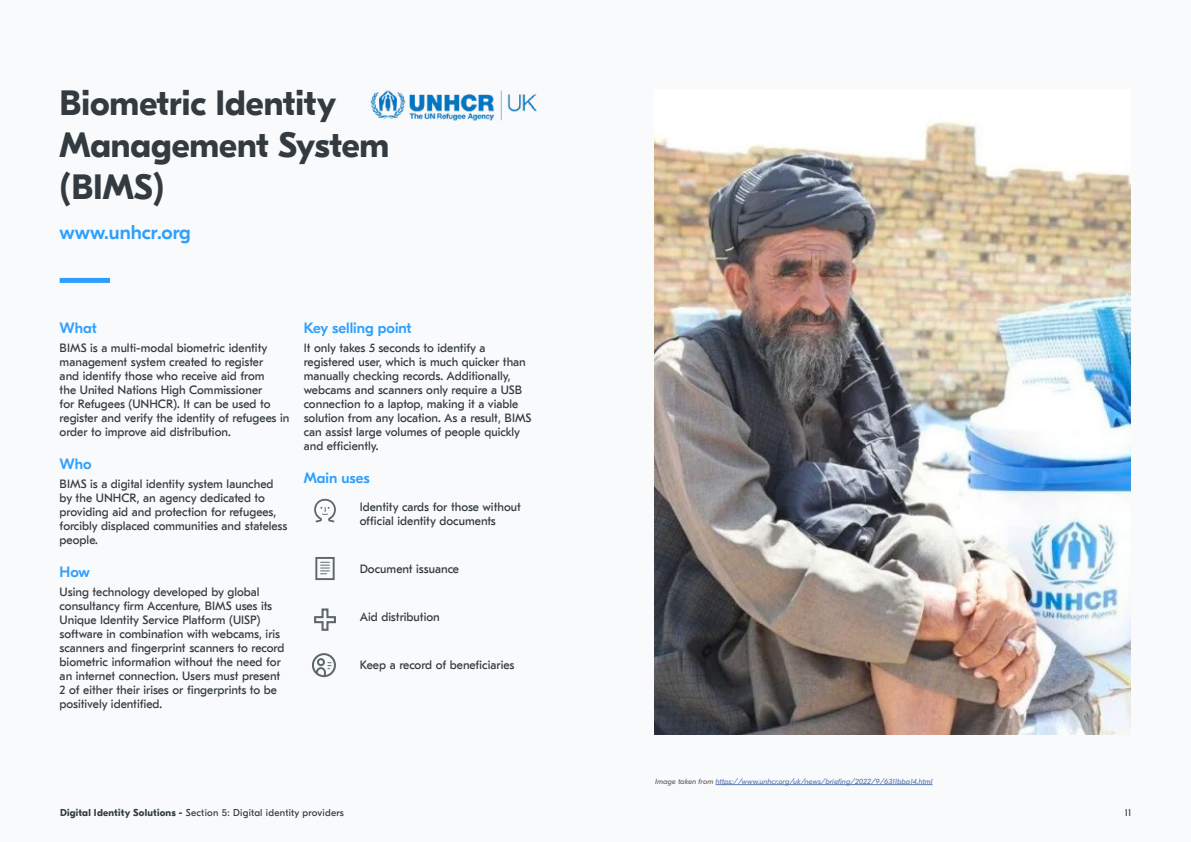
<style>
.page{position:relative;width:1191px;height:842px;background:#fff}
.page>*{position:absolute;margin:0;border:0;box-sizing:border-box;transform-origin:0 0}
.t1{font:700 35px/42px "GT Eesti Display";color:#333b40}
.t2{font:500 20px "GT Eesti Display";color:#2d9fff}
.t3{font:500 15px "GT Eesti Display";color:#2d9fff}
.t4{font:12px/14px "GT Eesti Text";color:#333b40}
.t5{font:10px "GT Eesti Display";letter-spacing:.025em;color:#333b40}
.t6{font:italic 7.5px "GT Eesti Display";color:#607cb4}
.s1{color:#646363}
.s2{font-weight:700}
</style>
<div class="page">
<div style="left:0;top:0;width:595px;height:842px;background:#f8fafb"></div>
<div style="left:595px;top:0;width:596px;height:842px;background:#f8fafb"></div>
<div style="left:60px;top:278px;width:50px;height:5px;background:#2d9fff"></div>
<hr style="left:715px;top:784px;width:217px;height:1px;background:#607cb4">
<img style="left:370px;top:90px;width:167px;height:31px">
<img style="left:655px;top:122px;width:476px;height:612px">
<svg style="left:314px;top:498px;width:22px;height:24px"></svg>
<svg style="left:315px;top:557px;width:20px;height:23px"></svg>
<svg style="left:314px;top:608px;width:22px;height:23px"></svg>
<svg style="left:312px;top:653px;width:24px;height:24px"></svg>
<h1 class="t1" style="left:60px;top:83px;width:331px">Biometric Identity<br>Management System (BIMS)</h1>
<h2 class="t2" style="left:60px;top:222px;width:133px">www.unhcr.org</h2>
<p class="t3" style="left:60px;top:320px;width:39px">What</p>
<p class="t4" style="left:60px;top:341px;width:231px">BIMS is a multi-modal biometric identity management system created to register<br>and identify those who receive aid from<br>the United Nations High Commissioner<br>for Refugees (UNHCR). It can be used to register and verify the identity of refugees in order to improve aid distribution.</p>
<p class="t3" style="left:60px;top:456px;width:33px">Who</p>
<p class="t4" style="left:60px;top:477px;width:229px">BIMS is a digital identity system launched by the UNHCR, an agency dedicated to providing aid and protection for refugees, forcibly displaced communities and stateless people.</p>
<p class="t3" style="left:60px;top:564px;width:32px">How</p>
<p class="t4" style="left:60px;top:585px;width:226px">Using technology developed by global consultancy firm Accenture, BIMS uses its Unique Identity Service Platform (UISP) software in combination with webcams, iris scanners and fingerprint scanners to record biometric information without the need for an internet connection. Users must present 2 of either their irises or fingerprints to be positively identified.</p>
<p class="t3" style="left:304px;top:320px;width:109px">Key selling point</p>
<p class="t4" style="left:304px;top:341px;width:229px">It only takes 5 seconds to identify a registered user, which is much quicker than manually checking records. Additionally, webcams and scanners only require a USB connection to a laptop, making it a viable solution from any location. As a result, BIMS can assist large volumes of people quickly and efficiently.</p>
<p class="t3" style="left:304px;top:470px;width:68px">Main uses</p>
<p class="t4" style="left:360px;top:500px;width:163px">Identity cards for those without official identity documents</p>
<p class="t4" style="left:360px;top:562px;width:101px">Document issuance</p>
<p class="t4" style="left:360px;top:610px;width:82px">Aid distribution</p>
<p class="t4" style="left:360px;top:658px;width:156px">Keep a record of beneficiaries</p>
<p class="t6" style="left:655px;top:777px;width:279px"><span class="s1">Image taken from</span> https://www.unhcr.org/uk/news/briefing/2022/9/6311bba14.html</p>
<p class="t5" style="left:60px;top:807px;width:285px"><span class="s2">Digital Identity Solutions -</span> Section 5: Digital identity providers</p>
<p class="t5" style="left:1124px;top:807px;width:8px">11</p>
</div>
